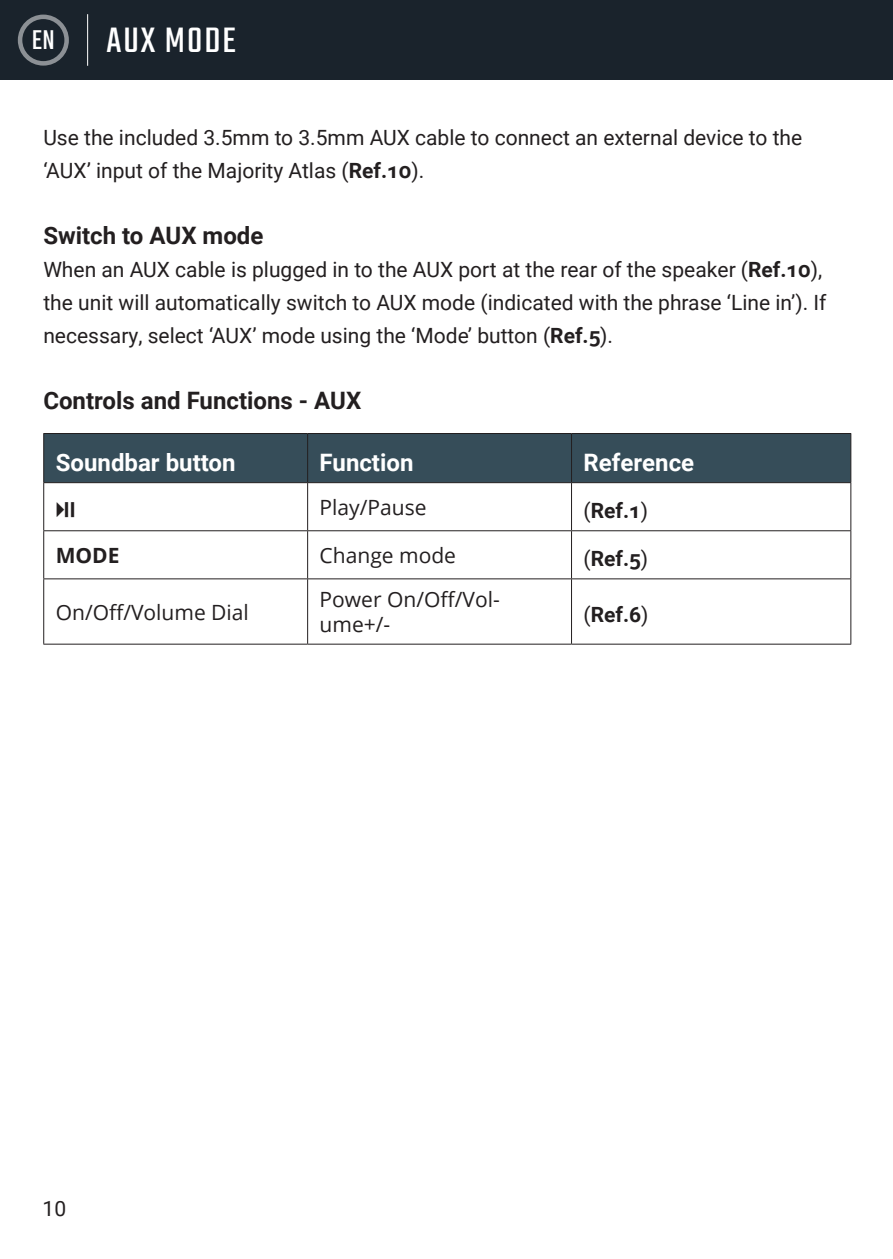
<style>
.page{position:relative;width:893px;height:1259px;background:#fff}
.page>*{position:absolute;margin:0;border:0;box-sizing:border-box;transform-origin:0 0}
.t1{font:39px "Teko";letter-spacing:.05em;color:#fff}
.t2{font:30px "Teko";color:#fff}
.t3{font:700 24px "Roboto";color:#231f20}
.t4{font:700 24px "Roboto";color:#fff}
.t5{font:21px/33px "Roboto";color:#231f20}
.t6{font:21px/25.2px "Open Sans";color:#231f20}
.t7{font:700 21px "Roboto";color:#231f20}
.t8{font:700 21px "Open Sans";color:#231f20}
.s1{font-weight:700}
.s2{font-weight:400}
</style>
<div class="page">
<div style="left:0;top:0;width:892px;height:80px;background:#1a232c"></div>
<hr style="left:87px;top:14px;width:1px;height:52px;background:#fff">
<div style="left:18px;top:15px;width:51px;height:51px;border:5px solid #fff;border-radius:50%"></div>
<div style="left:44px;top:434px;width:805px;height:48px;background:#364d59"></div>
<hr style="left:43px;top:482px;width:264px;height:1px;background:#231f20">
<hr style="left:43px;top:483px;width:1px;height:47px;background:#231f20">
<hr style="left:307px;top:482px;width:264px;height:1px;background:#231f20">
<hr style="left:307px;top:483px;width:1px;height:47px;background:#231f20">
<hr style="left:571px;top:482px;width:279px;height:1px;background:#231f20">
<hr style="left:570px;top:483px;width:1px;height:47px;background:#231f20">
<hr style="left:849px;top:483px;width:1px;height:47px;background:#231f20">
<hr style="left:43px;top:530px;width:264px;height:1px;background:#231f20">
<hr style="left:43px;top:531px;width:1px;height:47px;background:#231f20">
<hr style="left:307px;top:530px;width:264px;height:1px;background:#231f20">
<hr style="left:307px;top:531px;width:1px;height:47px;background:#231f20">
<hr style="left:571px;top:530px;width:279px;height:1px;background:#231f20">
<hr style="left:570px;top:531px;width:1px;height:47px;background:#231f20">
<hr style="left:849px;top:531px;width:1px;height:47px;background:#231f20">
<hr style="left:43px;top:578px;width:264px;height:1px;background:#231f20">
<hr style="left:43px;top:579px;width:1px;height:65px;background:#231f20">
<hr style="left:307px;top:578px;width:264px;height:1px;background:#231f20">
<hr style="left:307px;top:579px;width:1px;height:65px;background:#231f20">
<hr style="left:571px;top:578px;width:279px;height:1px;background:#231f20">
<hr style="left:570px;top:579px;width:1px;height:65px;background:#231f20">
<hr style="left:849px;top:579px;width:1px;height:65px;background:#231f20">
<hr style="left:43px;top:643px;width:264px;height:1px;background:#231f20">
<hr style="left:307px;top:643px;width:264px;height:1px;background:#231f20">
<hr style="left:571px;top:643px;width:279px;height:1px;background:#231f20">
<hr style="left:307px;top:434px;width:1px;height:48px;background:#231f20">
<hr style="left:849px;top:434px;width:1px;height:48px;background:#231f20">
<hr style="left:43px;top:433px;width:264px;height:1px;background:#231f20">
<hr style="left:43px;top:434px;width:1px;height:48px;background:#231f20">
<hr style="left:307px;top:433px;width:264px;height:1px;background:#231f20">
<hr style="left:571px;top:433px;width:279px;height:1px;background:#231f20">
<hr style="left:570px;top:434px;width:1px;height:48px;background:#231f20">
<h2 class="t2" style="left:32px;top:21px;width:25px">EN</h2>
<h1 class="t1" style="left:106px;top:25px;width:131px">AUX MODE</h1>
<p class="t5" style="left:43px;top:123px;width:760px">Use the included 3.5mm to 3.5mm AUX cable to connect an external device to the ‘AUX’ input of the Majority Atlas (<span class="s1">Ref.10</span>).</p>
<p class="t3" style="left:43px;top:226px;width:221px">Switch to AUX mode</p>
<p class="t5" style="left:43px;top:255px;width:784px">When an AUX cable is plugged in to the AUX port at the rear of the speaker (<span class="s1">Ref.10</span>), the unit will automatically switch to AUX mode (indicated with the phrase ‘Line in’). If necessary, select ‘AUX’ mode using the ‘Mode’ button (<span class="s1">Ref.5</span>).</p>
<p class="t3" style="left:43px;top:391px;width:319px">Controls and Functions - AUX</p>
<p class="t4" style="left:56px;top:452px;width:181px">Soundbar button</p>
<p class="t4" style="left:319px;top:452px;width:95px">Function</p>
<p class="t4" style="left:583px;top:452px;width:112px">Reference</p>
<p class="t6" style="left:319px;top:496px;width:108px">Play/Pause</p>
<p class="t7" style="left:583px;top:495px;width:66px"><span class="s2">(</span>Ref.1<span class="s2">)</span></p>
<p class="t8" style="left:56px;top:543px;width:65px">MODE</p>
<p class="t6" style="left:319px;top:545px;width:138px">Change mode</p>
<p class="t7" style="left:583px;top:543px;width:66px"><span class="s2">(</span>Ref.5<span class="s2">)</span></p>
<p class="t6" style="left:56px;top:599px;width:195px">On/Off/Volume Dial</p>
<p class="t6" style="left:319px;top:586px;width:181px">Power On/Off/Vol&shy;ume+/-</p>
<p class="t7" style="left:583px;top:606px;width:66px"><span class="s2">(</span>Ref.6<span class="s2">)</span></p>
<p class="t5" style="left:43px;top:1194px;width:25px">10</p>
</div>
